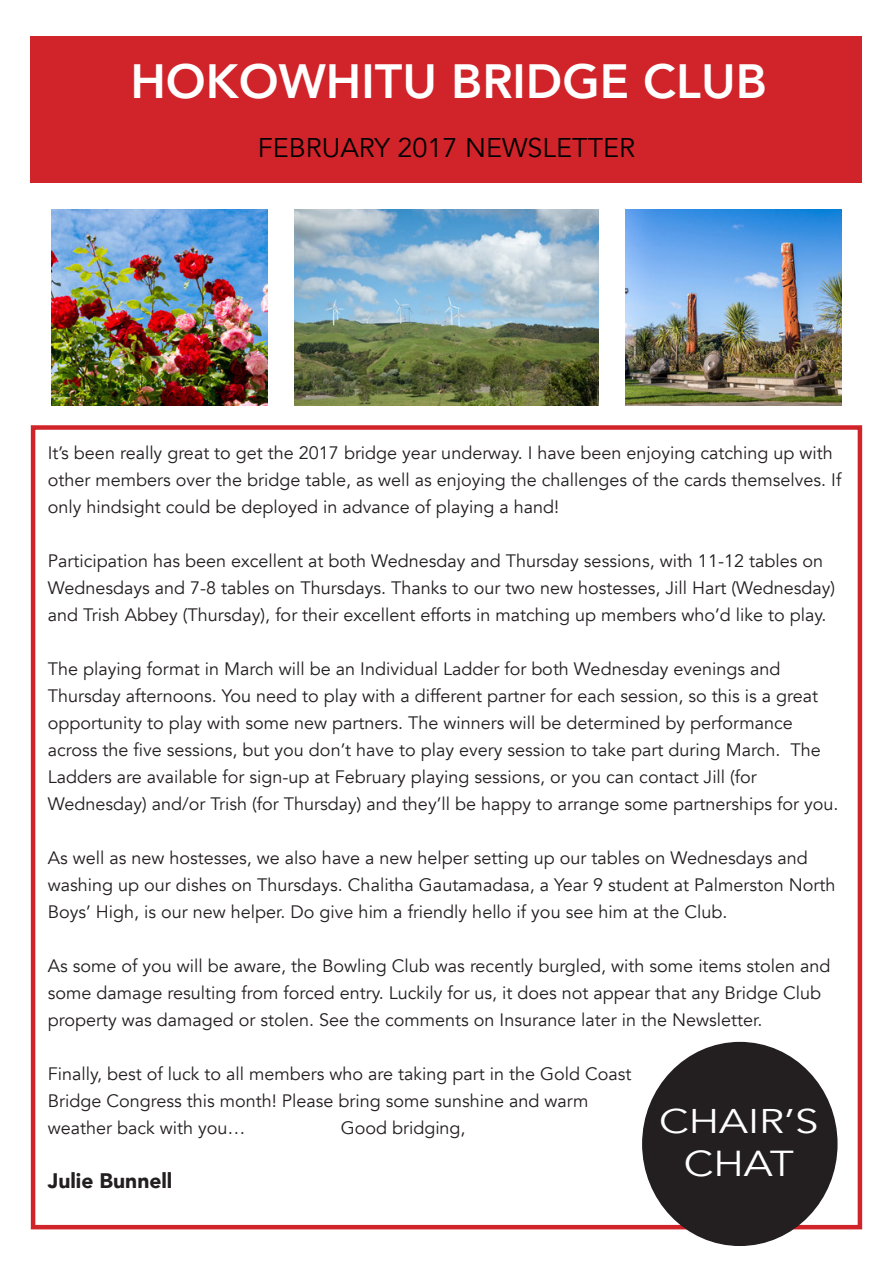
<style>
.page{position:relative;width:893px;height:1263px;background:#fff}
.page>*{position:absolute;margin:0;border:0;box-sizing:border-box;transform-origin:0 0}
.t1{font:800 48px "Avenir";color:#fff}
.t2{font:36px "Avenir";color:#fff;scale:1.17 1}
.t3{font:34.2px "Avenir";color:#fff;scale:1.23 1}
.t4{font:27px "Avenir";color:#000}
.t5{font:900 21px "Avenir";color:#231f20}
.t6{font:18px/27px "Avenir";color:#231f20}
</style>
<div class="page">
<div style="left:31px;top:425px;width:831px;height:804px;border:4px solid #d1232a"></div>
<div style="left:31px;top:36px;width:831px;height:147px;background:#d1232a"></div>
<img style="left:51px;top:209px;width:217px;height:196px">
<img style="left:625px;top:209px;width:217px;height:196px">
<img style="left:294px;top:209px;width:304px;height:196px">
<div style="left:643px;top:1042px;width:194px;height:203px;background:#231f20;border-radius:50%"></div>
<p class="t1" style="left:130px;top:44px;width:638px">HOKOWHITU BRIDGE CLUB</p>
<p class="t4" style="left:258px;top:131px;width:379px">FEBRUARY 2017 NEWSLETTER</p>
<p class="t6" style="left:48px;top:440px;width:795px">It’s been really great to get the 2017 bridge year underway. I have been enjoying catching up with other members over the bridge table, as well as enjoying the challenges of the cards themselves. If only hindsight could be deployed in advance of playing a hand!</p>
<p class="t6" style="left:48px;top:548px;width:789px">Participation has been excellent at both Wednesday and Thursday sessions, with 11-12 tables on<br>Wednesdays and 7-8 tables on Thursdays. Thanks to our two new hostesses, Jill Hart (Wednesday) and Trish Abbey (Thursday), for their excellent efforts in matching up members who’d like to play.</p>
<p class="t6" style="left:48px;top:656px;width:734px">The playing format in March will be an Individual Ladder for both Wednesday evenings and</p>
<p class="t6" style="left:48px;top:683px;width:774px">Thursday afternoons. You need to play with a different partner for each session, so this is a great opportunity to play with some new partners. The winners will be determined by performance across the five sessions, but you don’t have to play every session to take part during March. The Ladders are available for sign-up at February playing sessions, or you can contact Jill (for</p>
<p class="t6" style="left:48px;top:791px;width:792px">Wednesday) and/or Trish (for Thursday) and they’ll be happy to arrange some partnerships for you.</p>
<p class="t6" style="left:48px;top:845px;width:789px">As well as new hostesses, we also have a new helper setting up our tables on Wednesdays and washing up our dishes on Thursdays. Chalitha Gautamadasa, a Year 9 student at Palmerston North<br>Boys’ High, is our new helper. Do give him a friendly hello if you see him at the Club.</p>
<p class="t6" style="left:48px;top:953px;width:784px">As some of you will be aware, the Bowling Club was recently burgled, with some items stolen and some damage resulting from forced entry. Luckily for us, it does not appear that any Bridge Club property was damaged or stolen. See the comments on Insurance later in the Newsletter.</p>
<p class="t6" style="left:48px;top:1061px;width:585px">Finally, best of luck to all members who are taking part in the Gold Coast</p>
<p class="t6" style="left:48px;top:1088px;width:542px">Bridge Congress this month! Please bring some sunshine and warm</p>
<p class="t6" style="left:48px;top:1115px;width:199px">weather back with you…</p>
<p class="t6" style="left:341px;top:1115px;width:126px">Good bridging,</p>
<p class="t5" style="left:48px;top:1163px;width:126px">Julie Bunnell</p>
<p class="t3" style="left:659px;top:1101px;width:131px">CHAIR’S</p>
<p class="t2" style="left:684px;top:1142px;width:96px">CHAT</p>
</div>
